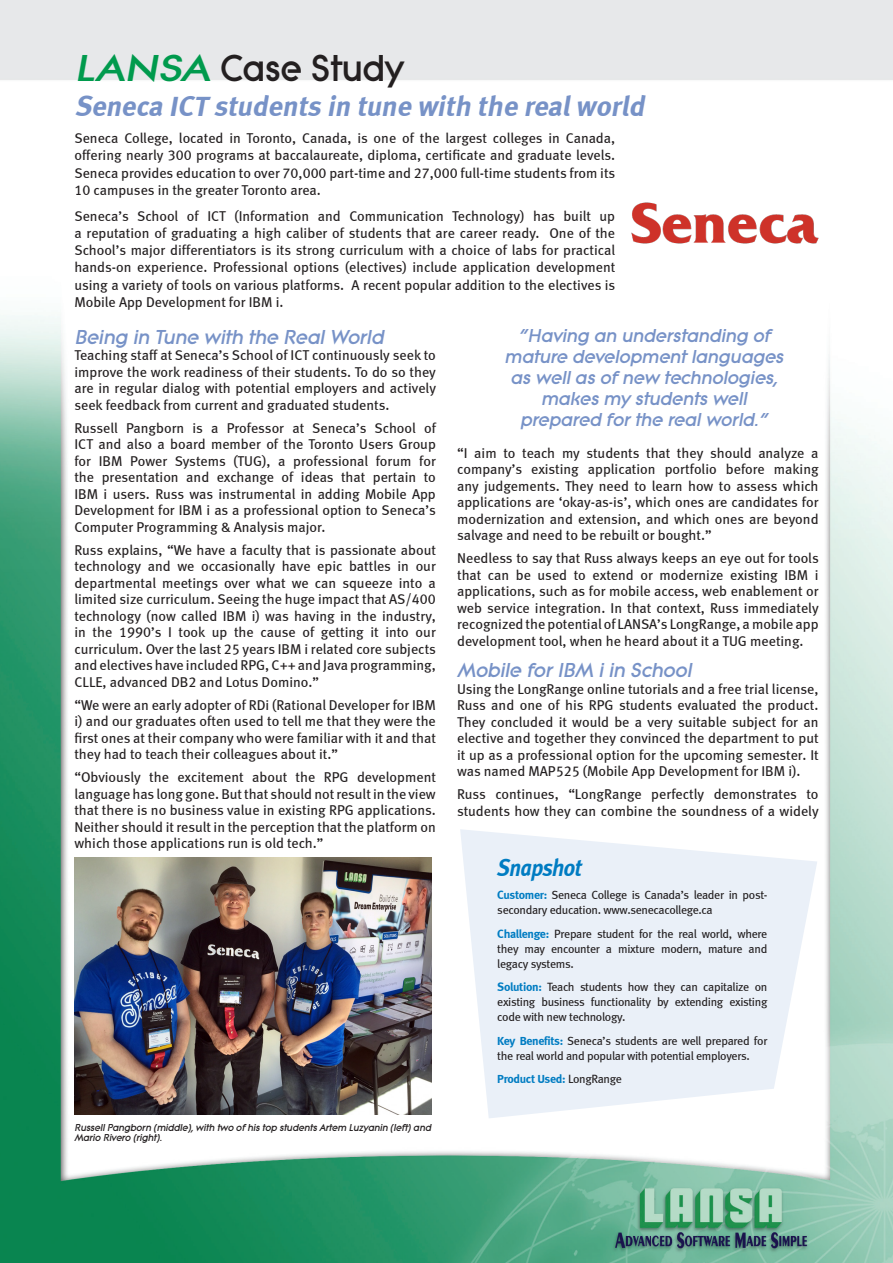
<style>
.page{position:relative;width:893px;height:1263px;background:#fff}
.page>*{position:absolute;margin:0;border:0;box-sizing:border-box;transform-origin:0 0}
.t1{font:800 39px "Litera EF";color:#231f20;scale:.96 1}
.t2{font:italic 28.5px "Meta Bold LF";color:#7792c7}
.t3{font:italic 24px "Meta Bold LF";letter-spacing:-.03em;color:#007cc2;scale:.9 1}
.t4{font:italic 800 21px "Litera EF";color:#7792c7}
.t5{font:italic 800 19.5px/21px "Litera EF";color:#7792c7;text-align:center}
.t6{font:14.25px/16.5px "Meta Book LF";color:#231f20;text-align:justify}
.t7{font:12px/15px "Meta Book LF";letter-spacing:-.025em;color:#231f20}
.t8{font:12px "Meta Bold LF";letter-spacing:-.025em;color:#007cc2}
.t9{font:italic 800 10.5px/10.5px "Litera EF";color:#231f20;scale:.96 1}
.s1{font-style:italic;color:#009a4d}
.s2{font-family:"Meta Bold LF";color:#007cc2}
.s3{font-family:"Meta Book LF";color:#231f20}
</style>
<div class="page">
<img style="left:0;top:0;width:893px;height:1263px">
<svg style="left:460px;top:829px;width:357px;height:289px;fill:#eaf0f8"></svg>
<img style="left:631px;top:203px;width:188px;height:41px">
<img style="left:74px;top:857px;width:358px;height:257px">
<h1 class="t1" style="left:74px;top:46px;width:345px"><span class="s1">LANSA</span> Case Study</h1>
<h2 class="t2" style="left:74px;top:89px;width:577px">Seneca ICT students in tune with the realworld</h2>
<p class="t6" style="left:74px;top:129px;width:542px;line-height:17.2px">Seneca College, located in Toronto, Canada, is one of the largest colleges in Canada, offering nearly 300 programs at baccalaureate, diploma, certificate and graduate levels.<br>Seneca provides education to over 70,000 part-time and 27,000 full-time students from its 10 campuses in the greater Toronto area.</p>
<p class="t6" style="left:74px;top:207px;width:542px;line-height:17.2px">Seneca’s School of ICT (Information and Communication Technology) has built up a reputation of graduating a high caliber of students that are career ready. One of the School’s major differentiators is its strong curriculum with a choice of labs for practical hands-on experience. Professional options (electives) include application development using a variety of tools on various platforms. A recent popular addition to the electives is Mobile App Development for IBM i.</p>
<h3 class="t4" style="left:74px;top:325px;width:315px">Being in Tune with the RealWorld</h3>
<p class="t6" style="left:74px;top:347px;width:363px">Teaching staff at Seneca’s School of ICT continuously seek to improve the work readiness of their students. To do so they are in regular dialog with potential employers and actively seek feedback from current and graduated students.</p>
<p class="t6" style="left:74px;top:419px;width:363px">Russell Pangborn is a Professor at Seneca’s School of ICT and also a board member of the Toronto Users Group for IBM Power Systems (TUG), a professional forum for the presentation and exchange of ideas that pertain to IBM i users. Russ was instrumental in adding Mobile App Development for IBM i as a professional option to Seneca’s Computer Programming &amp; Analysis major.</p>
<p class="t6" style="left:74px;top:541px;width:363px">Russ explains, “We have a faculty that is passionate about technology and we occasionally have epic battles in our departmental meetings over what we can squeeze into a limited size curriculum. Seeing the huge impact that AS/400 technology (now called IBM i) was having in the industry, in the 1990’s I took up the cause of getting it into our curriculum. Over the last 25 years IBM i related core subjects and electives have included RPG, C++ and Java programming, CLLE, advanced DB2 and Lotus Domino.”</p>
<p class="t6" style="left:74px;top:696px;width:363px">“We were an early adopter of RDi (Rational Developer for IBM i) and our graduates often used to tell me that they were the first ones at their company who were familiar with it and that they had to teach their colleagues about it.”</p>
<p class="t6" style="left:74px;top:769px;width:363px">“Obviously the excitement about the RPG development language has long gone. But that should not result in the view that there is no business value in existing RPG applications.<br>Neither should it result in the perception that the platform on which those applications run is old tech.”</p>
<p class="t9" style="left:74px;top:1122px;width:375px">RussellPangborn (middle), with two of his top students Artem Luzyanin (left)and<br>Mario Rivero (right).</p>
<h3 class="t5" style="left:505px;top:325px;width:284px">“Having an understanding of mature developmentlanguages as wellas of new technologies, makes my students well prepared forthe realworld.”</h3>
<p class="t6" style="left:457px;top:444px;width:363px">“I aim to teach my students that they should analyze a company’s existing application portfolio before making any judgements. They need to learn how to assess which applications are ‘okay-as-is’, which ones are candidates for modernization and extension, and which ones are beyond salvage and need to be rebuilt or bought.”</p>
<p class="t6" style="left:457px;top:550px;width:363px">Needless to say that Russ always keeps an eye out for tools that can be used to extend or modernize existing IBM i applications, such as for mobile access, web enablement or web service integration. In that context, Russ immediately recognized the potential of LANSA’s LongRange, a mobile app development tool, when he heard about it a TUG meeting.</p>
<h3 class="t4" style="left:457px;top:658px;width:240px">Mobile forIBM iin School</h3>
<p class="t6" style="left:457px;top:680px;width:363px">Using the LongRange online tutorials and a free trial license, Russ and one of his RPG students evaluated the product.<br>They concluded it would be a very suitable subject for an elective and together they convinced the department to put it up as a professional option for the upcoming semester. It was named MAP525 (Mobile App Development for IBM i).</p>
<p class="t6" style="left:457px;top:786px;width:363px">Russ continues, “LongRange perfectly demonstrates to students how they can combine the soundness of a widely</p>
<h3 class="t3" style="left:497px;top:853px;width:95px">Snapshot</h3>
<p class="t7" style="left:497px;top:887px;width:272px"><span class="s2">Customer:</span> Seneca College is Canada’s leader in post&shy;secondary education. www.senecacollege.ca</p>
<p class="t7" style="left:497px;top:926px;width:272px;text-align:justify"><span class="s2">Challenge:</span> Prepare student for the real world, where they may encounter a mixture modern, mature and legacy systems.</p>
<p class="t7" style="left:497px;top:979px;width:272px;text-align:justify"><span class="s2">Solution:</span> Teach students how they can capitalize on existing business functionality by extending existing code with new technology.</p>
<p class="t7" style="left:497px;top:1033px;width:272px"><span class="s2">Key Benefits:</span> Seneca’s students are well prepared for the real world and popular with potential employers.</p>
<p class="t8" style="left:497px;top:1072px;width:126px">Product Used: <span class="s3">LongRange</span></p>
</div>
